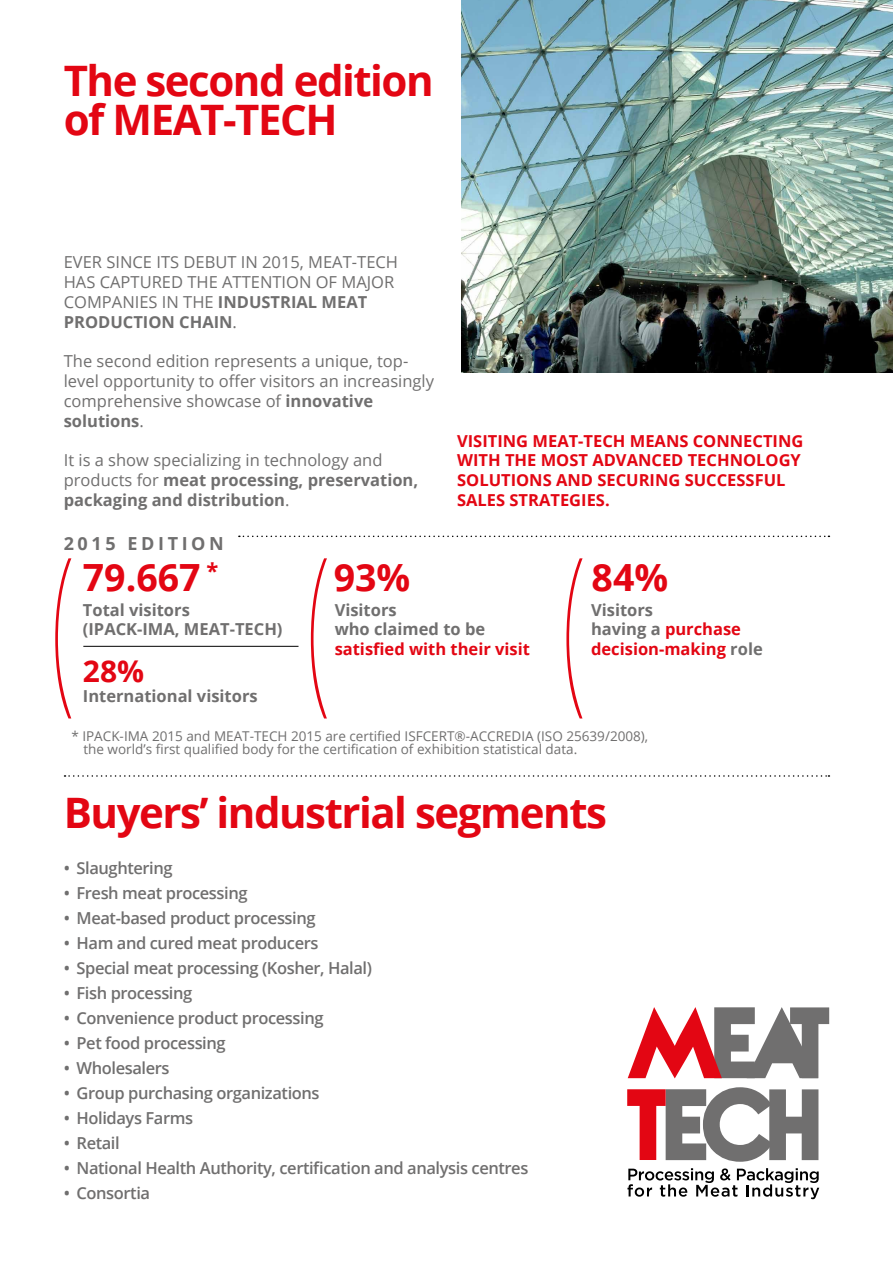
<style>
.page{position:relative;width:893px;height:1263px;background:#fff}
.page>*{position:absolute;margin:0;border:0;box-sizing:border-box;transform-origin:0 0}
.t1{font:700 42px/39px "Open Sans";letter-spacing:-.035em;color:#e30613}
.t2{font:700 37.5px "Open Sans";color:#e30613}
.t3{font:700 30px "Open Sans";color:#e30613}
.t4{font:700 21.9px "Open Sans";color:#e30613}
.t5{font:700 18px "Open Sans";color:#706f6f}
.t6{font:600 16.5px "Open Sans";letter-spacing:-.025em;color:#706f6f}
.t7{font:16.5px/19.8px "Open Sans";color:#706f6f}
.t8{font:700 16.5px/19.8px "Open Sans";color:#706f6f}
.t9{font:700 16.5px/19.8px "Open Sans";color:#e30613}
.t10{font:13.5px/13.5px "Open Sans";color:#706f6f}
.s1{font-weight:700}
.s2{font-weight:400}
.s3{color:#706f6f}
</style>
<div class="page">
<img style="left:461px;top:0;width:432px;height:372px">
<svg style="left:627px;top:1087px;width:191px;height:75px"></svg>
<svg style="left:628px;top:1007px;width:201px;height:71px"></svg>
<svg style="left:627px;top:1168px;width:192px;height:31px"></svg>
<svg style="left:65px;top:775px;width:764px;height:2px"></svg>
<svg style="left:239px;top:536px;width:590px;height:1px"></svg>
<svg style="left:55px;top:558px;width:16px;height:160px"></svg>
<svg style="left:311px;top:558px;width:16px;height:160px"></svg>
<svg style="left:566px;top:558px;width:17px;height:160px"></svg>
<hr style="left:83px;top:646px;width:215px;height:1px;background:#000">
<h1 class="t1" style="left:64px;top:60px;width:371px">The second edition of MEAT-TECH</h1>
<p class="t7" style="left:64px;top:252px;width:332px">Ever si nce its debut i n 2015, MEAT-TECH has captured the attenti on of major com pani es i n the <span class="s1">industrial m eat production chain</span>.</p>
<p class="t7" style="left:64px;top:351px;width:372px">The second edition represents a unique, top&shy;level opportunity to offer visitors an increasingly comprehensive showcase of <span class="s1">innovative solutions</span>.</p>
<p class="t8" style="left:64px;top:450px;width:356px"><span class="s2">It is a show specializing in technology and products for</span> meat processing, preservation, packaging and distribution<span class="s2">.</span></p>
<p class="t5" style="left:64px;top:530px;width:79px">2015 EDITION</p>
<p class="t9" style="left:457px;top:430px;width:348px;text-indent:173px">m eans connecting with the m ost advanced technology solutions and securing successful sales strategies.</p>
<p class="t9" style="left:457px;top:430px;width:102px">Visiting MEAT</p>
<p class="t9" style="left:578px;top:430px;width:17px">-TECH</p>
<h3 class="t4" style="left:206px;top:555px;width:13px">*</h3>
<h2 class="t2" style="left:83px;top:551px;width:119px">79.667</h2>
<h2 class="t2" style="left:334px;top:551px;width:78px">93%</h2>
<h2 class="t2" style="left:592px;top:551px;width:78px">84%</h2>
<p class="t8" style="left:83px;top:599px;width:108px">Total visitors (IPACK</p>
<p class="t8" style="left:137px;top:619px;width:73px">-I MA, MEAT</p>
<p class="t8" style="left:230px;top:619px;width:17px">-TECH</p>
<p class="t8" style="left:277px;top:619px;width:7px">)</p>
<h3 class="t3" style="left:83px;top:650px;width:63px">28%</h3>
<p class="t8" style="left:83px;top:686px;width:176px">I nternational visitors</p>
<p class="t8" style="left:335px;top:599px;width:152px">Visitors<br>who claimed to be</p>
<p class="t9" style="left:335px;top:639px;width:197px">satisfied with their visit</p>
<p class="t9" style="left:591px;top:599px;width:173px"><span class="s3">Visitors<br>having a</span> purchase decision-making <span class="s3">role</span></p>
<p class="t10" style="left:83px;top:729px;width:566px;text-indent:-12px">* IPACK-IMA 2015 and MEAT-TECH 2015 are certified ISFCERT®-ACCREDIA (ISO 25639/2008), the world’s first qualified body for the certification of exhibition statistical data.</p>
<h1 class="t1" style="left:64px;top:792px;width:545px">Buyers’ industrial segments</h1>
<p class="t6" style="left:64px;top:857px;width:110px">• Slaughtering</p>
<p class="t6" style="left:64px;top:882px;width:185px">• Fresh meat processing</p>
<p class="t6" style="left:64px;top:907px;width:253px">• Meat-based product processing</p>
<p class="t6" style="left:64px;top:932px;width:256px">• Ham and cured meat producers</p>
<p class="t6" style="left:64px;top:957px;width:310px">• Special meat processing (Kosher, Halal)</p>
<p class="t6" style="left:64px;top:982px;width:130px">• Fish processing</p>
<p class="t6" style="left:64px;top:1007px;width:261px">• Convenience product processing</p>
<p class="t6" style="left:64px;top:1032px;width:163px">• Pet food processing</p>
<p class="t6" style="left:64px;top:1057px;width:107px">• Wholesalers</p>
<p class="t6" style="left:64px;top:1082px;width:257px">• Group purchasing organizations</p>
<p class="t6" style="left:64px;top:1107px;width:131px">• Holidays Farms</p>
<p class="t6" style="left:64px;top:1132px;width:58px">• Retail</p>
<p class="t6" style="left:64px;top:1157px;width:466px">• National Health Authority, certification and analysis centres</p>
<p class="t6" style="left:64px;top:1182px;width:88px">• Consortia</p>
</div>
